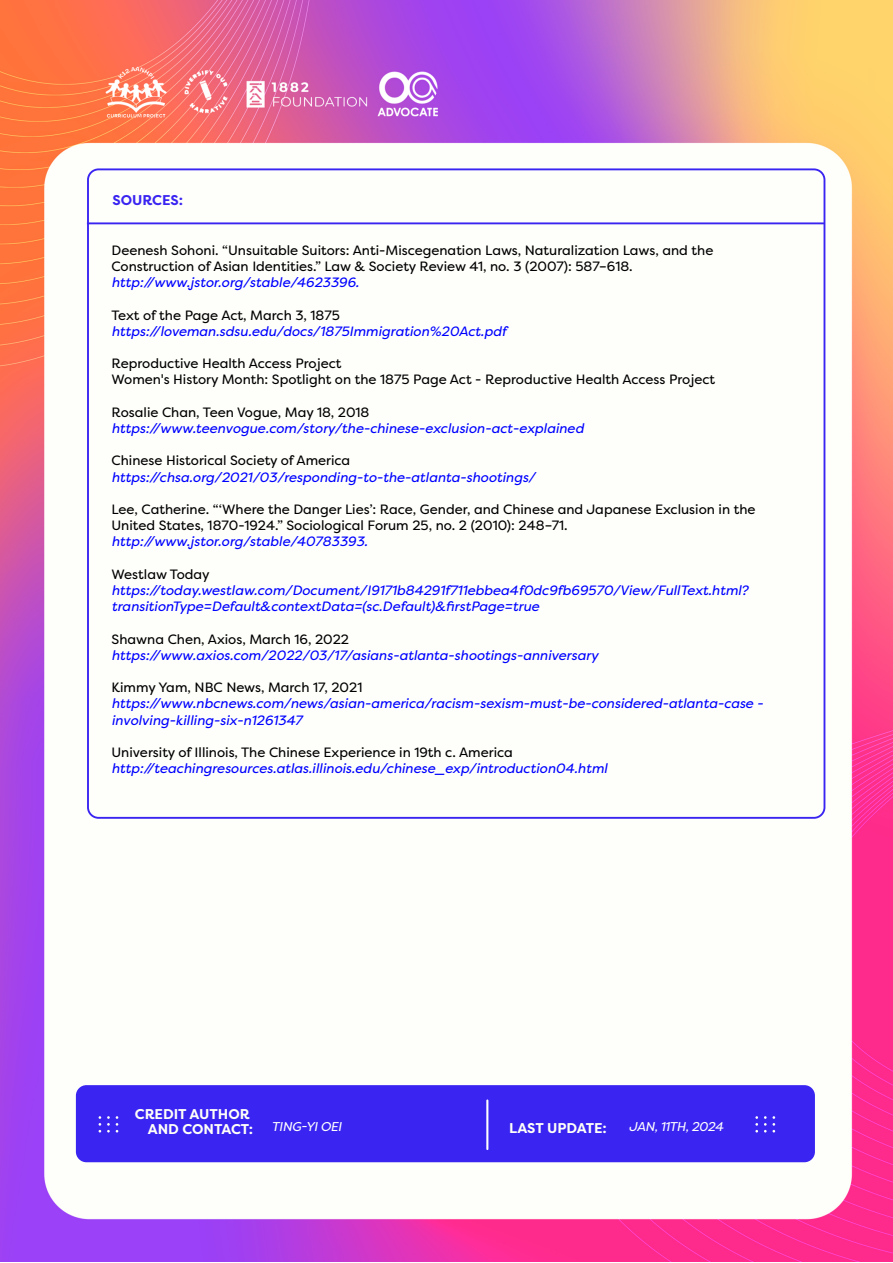
<style>
.page{position:relative;width:893px;height:1263px;background:#fff}
.page>*{position:absolute;margin:0;border:0;box-sizing:border-box;transform-origin:0 0}
.t1{font:700 14.1px/14.5px "Filson Pro";color:#fffff9;text-align:right}
.t2{font:700 14.1px "Filson Pro";color:#3924f1}
.t3{font:italic 13.5px/16.2px "Filson Pro";color:#00f}
.t4{font:13.5px/16.2px "Filson Pro";color:#000}
.t5{font:italic 12.75px "Filson Pro";letter-spacing:-.025em;color:#fff}
</style>
<div class="page">
<img style="left:0;top:0;width:893px;height:1261px">
<hr style="left:87px;top:222px;width:737px;height:2px;background:#3924f1">
<div style="left:76px;top:1085px;width:739px;height:77px;background:#3924f1;border-radius:10px"></div>
<svg style="left:99px;top:1116px;width:2px;height:16px"></svg>
<svg style="left:107px;top:1116px;width:3px;height:16px"></svg>
<svg style="left:116px;top:1116px;width:2px;height:16px"></svg>
<svg style="left:755px;top:1116px;width:3px;height:16px"></svg>
<svg style="left:764px;top:1116px;width:11px;height:16px"></svg>
<hr style="left:486px;top:1100px;width:2px;height:49px;background:#fff">
<p class="t2" style="left:112px;top:191px;width:72px">SOURCES:</p>
<p class="t4" style="left:112px;top:242px;width:603px">Deenesh Sohoni. “Unsuitable Suitors: Anti-Miscegenation Laws, Naturalization Laws, and the<br>Construction of Asian Identities.” Law &amp; Society Review 41, no. 3 (2007): 587–618.</p>
<p class="t3" style="left:112px;top:274px;width:249px">http://www.jstor.org/stable/4623396.</p>
<p class="t4" style="left:112px;top:306px;width:230px">Text of the Page Act, March 3, 1875</p>
<p class="t3" style="left:112px;top:323px;width:396px">https://loveman.sdsu.edu/docs/1875Immigration%20Act.pdf</p>
<p class="t4" style="left:112px;top:355px;width:605px">Reproductive Health Access Project<br>Women's History Month: Spotlight on the 1875 Page Act - Reproductive Health Access Project</p>
<p class="t4" style="left:112px;top:404px;width:259px">Rosalie Chan, Teen Vogue, May 18, 2018</p>
<p class="t3" style="left:112px;top:420px;width:474px">https://www.teenvogue.com/story/the-chinese-exclusion-act-explained</p>
<p class="t4" style="left:112px;top:452px;width:240px">Chinese Historical Society of America</p>
<p class="t3" style="left:112px;top:468px;width:425px">https://chsa.org/2021/03/responding-to-the-atlanta-shootings/</p>
<p class="t4" style="left:112px;top:501px;width:646px">Lee, Catherine. “‘Where the Danger Lies’: Race, Gender, and Chinese and Japanese Exclusion in the<br>United States, 1870-1924.” Sociological Forum 25, no. 2 (2010): 248–71.</p>
<p class="t3" style="left:112px;top:533px;width:258px">http://www.jstor.org/stable/40783393.</p>
<p class="t4" style="left:112px;top:566px;width:100px">Westlaw Today</p>
<p class="t3" style="left:112px;top:582px;width:638px">https://today.westlaw.com/Document/I9171b84291f711ebbea4f0dc9fb69570/View/FullText.html? transitionType=Default&amp;contextData=(sc.Default)&amp;firstPage=true</p>
<p class="t4" style="left:112px;top:630px;width:239px">Shawna Chen, Axios, March 16, 2022</p>
<p class="t3" style="left:112px;top:647px;width:488px">https://www.axios.com/2022/03/17/asians-atlanta-shootings-anniversary</p>
<p class="t4" style="left:112px;top:679px;width:252px">Kimmy Yam, NBC News, March 17, 2021</p>
<p class="t3" style="left:112px;top:695px;width:653px">https://www.nbcnews.com/news/asian-america/racism-sexism-must-be-considered-atlanta-case - involving-killing-six-n1261347</p>
<p class="t4" style="left:112px;top:744px;width:403px">University of Illinois, The Chinese Experience in 19th c. America</p>
<p class="t3" style="left:112px;top:760px;width:497px">http://teachingresources.atlas.illinois.edu/chinese_exp/introduction04.html</p>
<p class="t1" style="left:135px;top:1107px;width:120px">CREDIT AUTHOR<br>AND CONTACT:</p>
<p class="t5" style="left:272px;top:1118px;width:72px">TING-YI OEI</p>
<p class="t1" style="left:509px;top:1120px;width:99px">LAST UPDATE:</p>
<p class="t5" style="left:629px;top:1117px;width:96px">JAN, 11TH, 2024</p>
</div>
